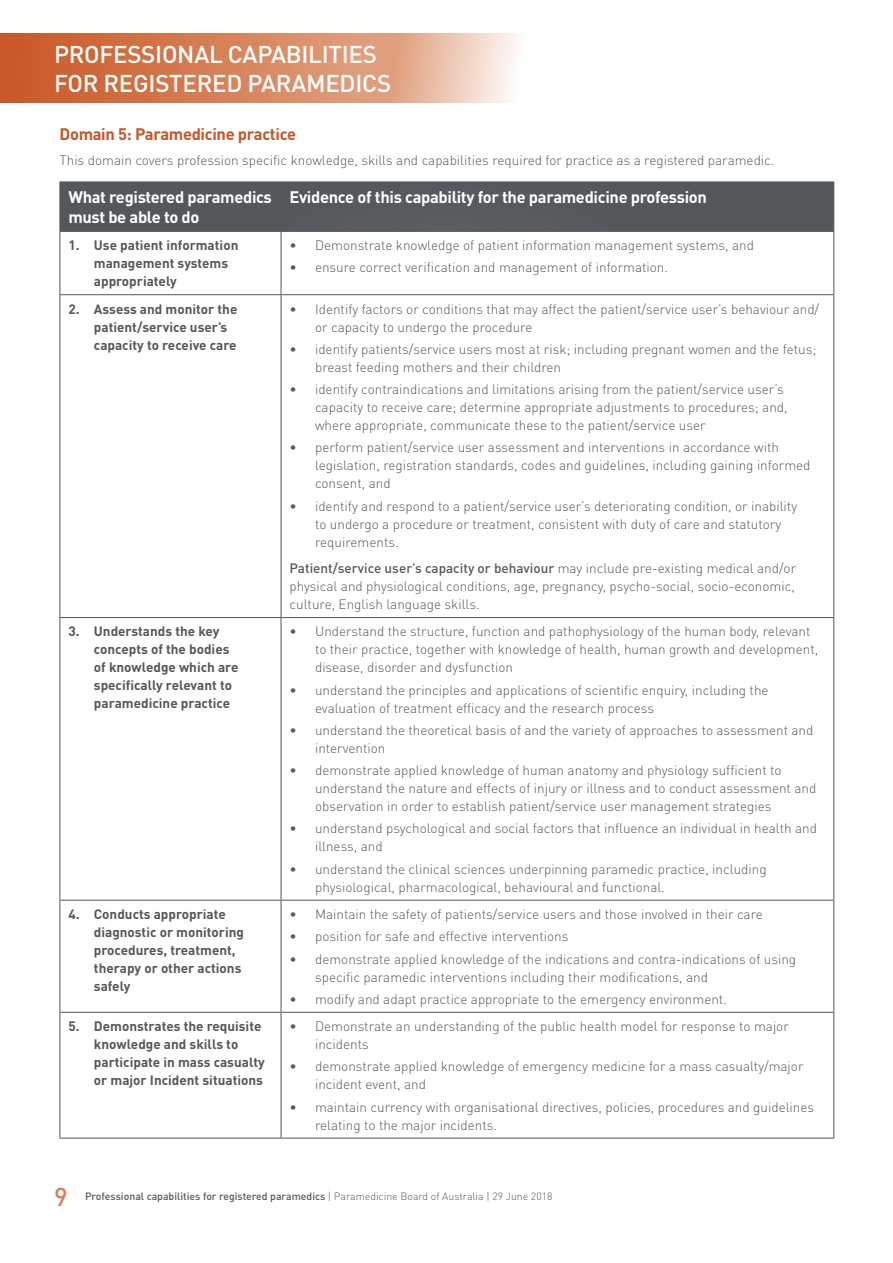
<style>
.page{position:relative;width:893px;height:1263px;background:#fff}
.page>*{position:absolute;margin:0;border:0;box-sizing:border-box;transform-origin:0 0}
.t1{font:500 25.5px "DINOT";color:#d68157}
.t2{font:500 24px/28.8px "DINOT";letter-spacing:-.01em;color:#fff}
.Table_header{font:700 16.5px/19.8px "DINOT";letter-spacing:-.02em;color:#fff}
.Subheader_span{font:700 16.5px "DINOT";letter-spacing:-.02em;color:#c95427}
.Body{font:300 13.5px/18px "DINOT";color:#54585b}
.t3{font:700 13.5px/18px "DINOT";color:#54585b}
.Body_span_all{font:300 13.5px "DINOT";color:#54585b}
.t4{font:500 10.5px "DINOT";color:#54585b}
.s1{font-weight:500}
.s2{font-weight:300}
</style>
<div class="page">
<svg style="left:0;top:34px;width:518px;height:68px;background:#db8f6a"></svg>
<div style="left:61px;top:183px;width:772px;height:48px;background:#54585b"></div>
<hr style="left:60px;top:182px;width:221px;height:1px;background:#54585b">
<hr style="left:60px;top:182px;width:1px;height:49px;background:#54585b">
<hr style="left:281px;top:182px;width:553px;height:1px;background:#54585b">
<hr style="left:281px;top:182px;width:1px;height:49px;background:#54585b">
<hr style="left:833px;top:182px;width:1px;height:49px;background:#54585b">
<hr style="left:60px;top:231px;width:221px;height:1px;background:#54585b">
<hr style="left:60px;top:232px;width:1px;height:62px;background:#54585b">
<hr style="left:281px;top:231px;width:553px;height:1px;background:#54585b">
<hr style="left:281px;top:232px;width:1px;height:62px;background:#54585b">
<hr style="left:833px;top:232px;width:1px;height:62px;background:#54585b">
<hr style="left:60px;top:294px;width:221px;height:1px;background:#54585b">
<hr style="left:60px;top:295px;width:1px;height:322px;background:#54585b">
<hr style="left:281px;top:294px;width:553px;height:1px;background:#54585b">
<hr style="left:281px;top:295px;width:1px;height:322px;background:#54585b">
<hr style="left:833px;top:295px;width:1px;height:322px;background:#54585b">
<hr style="left:60px;top:617px;width:221px;height:1px;background:#54585b">
<hr style="left:60px;top:618px;width:1px;height:282px;background:#54585b">
<hr style="left:281px;top:617px;width:553px;height:1px;background:#54585b">
<hr style="left:281px;top:618px;width:1px;height:282px;background:#54585b">
<hr style="left:833px;top:618px;width:1px;height:282px;background:#54585b">
<hr style="left:60px;top:900px;width:221px;height:1px;background:#54585b">
<hr style="left:60px;top:900px;width:1px;height:112px;background:#54585b">
<hr style="left:281px;top:900px;width:553px;height:1px;background:#54585b">
<hr style="left:281px;top:900px;width:1px;height:112px;background:#54585b">
<hr style="left:833px;top:900px;width:1px;height:112px;background:#54585b">
<hr style="left:60px;top:1012px;width:221px;height:1px;background:#54585b">
<hr style="left:60px;top:1013px;width:1px;height:125px;background:#54585b">
<hr style="left:281px;top:1012px;width:553px;height:1px;background:#54585b">
<hr style="left:281px;top:1013px;width:1px;height:125px;background:#54585b">
<hr style="left:833px;top:1013px;width:1px;height:125px;background:#54585b">
<hr style="left:60px;top:1138px;width:221px;height:1px;background:#54585b">
<hr style="left:281px;top:1138px;width:553px;height:1px;background:#54585b">
<h2 class="t2" style="left:54px;top:39px;width:339px">PROFESSIONAL CAPABILITIES<br>FOR REGISTERED PARAMEDICS</h2>
<p class="Subheader_span" style="left:60px;top:123px;width:238px">Domain 5: Paramedicine practice</p>
<p class="Body_span_all" style="left:60px;top:151px;width:716px">This domain covers profession specific knowledge, skills and capabilities required for practice as a registered paramedic.</p>
<p class="Table_header" style="left:68px;top:187px;width:205px">What registered paramedics must be able to do</p>
<p class="Table_header" style="left:290px;top:187px;width:419px">Evidence of this capability for the paramedicine profession</p>
<p class="t3" style="left:94px;top:236px;width:146px;text-indent:-26px">1. Use patient information management systems appropriately</p>
<p class="Body" style="left:290px;top:236px;width:466px">• Demonstrate knowledge of patient information management systems, and</p>
<p class="Body" style="left:290px;top:258px;width:380px">• ensure correct verification and management of information.</p>
<p class="t3" style="left:94px;top:299px;width:145px;text-indent:-26px">2. Assess and monitor the patient/service user’s capacity to receive care</p>
<p class="Body" style="left:315px;top:299px;width:506px;text-indent:-26px">• Identify factors or conditions that may affect the patient/service user’s behaviour and/ or capacity to undergo the procedure</p>
<p class="Body" style="left:315px;top:340px;width:503px;text-indent:-26px">• identify patients/service users most at risk; including pregnant women and the fetus; breast feeding mothers and their children</p>
<p class="Body" style="left:315px;top:380px;width:474px;text-indent:-26px">• identify contraindications and limitations arising from the patient/service user’s capacity to receive care; determine appropriate adjustments to procedures; and, where appropriate, communicate these to the patient/service user</p>
<p class="Body" style="left:315px;top:438px;width:497px;text-indent:-26px">• perform patient/service user assessment and interventions in accordance with legislation, registration standards, codes and guidelines, including gaining informed consent, and</p>
<p class="Body" style="left:315px;top:496px;width:484px;text-indent:-26px">• identify and respond to a patient/service user’s deteriorating condition, or inability to undergo a procedure or treatment, consistent with duty of care and statutory requirements.</p>
<p class="Body" style="left:290px;top:559px;width:508px;text-align:justify"><span class="s1">Patient/service user’s capacity or behaviour</span> may include pre-existing medical and/or physical and physiological conditions, age, pregnancy, psycho-social, socio-economic, culture, English language skills.</p>
<p class="t3" style="left:94px;top:622px;width:146px;text-indent:-26px">3. Understands the key concepts of the bodies of knowledge which are specifically relevant to paramedicine practice</p>
<p class="Body" style="left:315px;top:622px;width:505px;text-indent:-26px">• Understand the structure, function and pathophysiology of the human body, relevant to their practice, together with knowledge of health, human growth and development, disease, disorder and dysfunction</p>
<p class="Body" style="left:315px;top:681px;width:455px;text-indent:-26px">• understand the principles and applications of scientific enquiry, including the evaluation of treatment efficacy and the research process</p>
<p class="Body" style="left:315px;top:721px;width:500px;text-indent:-26px">• understand the theoretical basis of and the variety of approaches to assessment and intervention</p>
<p class="Body" style="left:315px;top:761px;width:503px;text-indent:-26px">• demonstrate applied knowledge of human anatomy and physiology sufficient to understand the nature and effects of injury or illness and to conduct assessment and observation in order to establish patient/service user management strategies</p>
<p class="Body" style="left:315px;top:819px;width:504px;text-indent:-26px">• understand psychological and social factors that influence an individual in health and illness, and</p>
<p class="Body" style="left:315px;top:860px;width:453px;text-indent:-26px">• understand the clinical sciences underpinning paramedic practice, including physiological, pharmacological, behavioural and functional.</p>
<p class="t3" style="left:94px;top:905px;width:152px;text-indent:-26px">4. Conducts appropriate diagnostic or monitoring procedures, treatment, therapy or other actions safely</p>
<p class="Body" style="left:290px;top:905px;width:475px">• Maintain the safety of patients/service users and those involved in their care</p>
<p class="Body" style="left:290px;top:927px;width:280px">• position for safe and effective interventions</p>
<p class="Body" style="left:315px;top:949px;width:483px;text-indent:-26px">• demonstrate applied knowledge of the indications and contra-indications of using specific paramedic interventions including their modifications, and</p>
<p class="Body" style="left:290px;top:990px;width:439px">• modify and adapt practice appropriate to the emergency environment.</p>
<p class="t3" style="left:94px;top:1017px;width:172px;text-indent:-26px">5. Demonstrates the requisite knowledge and skills to participate in mass casualty or major Incident situations</p>
<p class="Body" style="left:315px;top:1017px;width:475px;text-indent:-26px">• Demonstrate an understanding of the public health model for response to major incidents</p>
<p class="Body" style="left:315px;top:1057px;width:490px;text-indent:-26px">• demonstrate applied knowledge of emergency medicine for a mass casualty/major incident event, and</p>
<p class="Body" style="left:315px;top:1097px;width:501px;text-indent:-26px">• maintain currency with organisational directives, policies, procedures and guidelines relating to the major incidents.</p>
<h1 class="t1" style="left:54px;top:1180px;width:15px">9</h1>
<p class="t4" style="left:85px;top:1190px;width:469px">Professional capabilities for registered paramedics <span class="s2">| Paramedicine Board of Australia | 29 June 2018</span></p>
</div>
